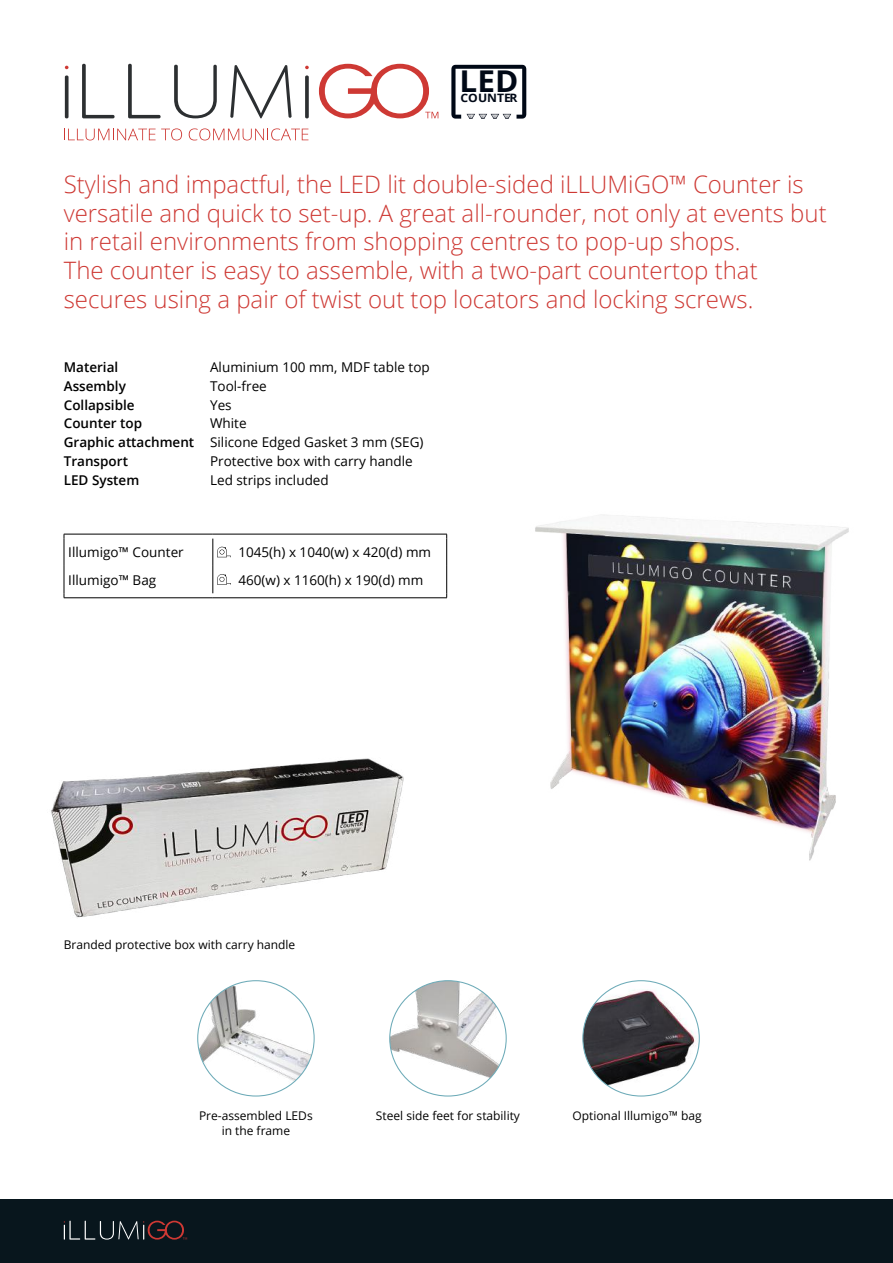
<style>
.page{position:relative;width:893px;height:1263px;background:#fff}
.page>*{position:absolute;margin:0;border:0;box-sizing:border-box;transform-origin:0 0}
.t1{font:700 30px "Open Sans";color:#000816;scale:1.05 1}
.t2{font:300 24px/28.8px "Open Sans";color:#ce3934}
.t3{font:13.5px/18.9px "Open Sans";color:#000}
.t4{font:600 13.5px "Open Sans";color:#000}
.t5{font:12px/14.4px "Open Sans";color:#000;text-align:center}
.t6{font:700 11.55px "Open Sans";color:#000816;scale:1.05 1}
.s1{font-weight:600}
</style>
<div class="page">
<div style="left:0;top:1199px;width:893px;height:64px;background:#08161d"></div>
<svg style="left:64px;top:1221px;width:123px;height:18px"></svg>
<img style="left:51px;top:758px;width:353px;height:160px">
<svg style="left:319px;top:64px;width:119px;height:54px"></svg>
<svg style="left:174px;top:65px;width:43px;height:53px"></svg>
<svg style="left:65px;top:75px;width:4px;height:43px"></svg>
<svg style="left:65px;top:66px;width:4px;height:3px"></svg>
<svg style="left:82px;top:64px;width:33px;height:54px"></svg>
<svg style="left:128px;top:64px;width:33px;height:54px"></svg>
<svg style="left:305px;top:75px;width:4px;height:43px"></svg>
<svg style="left:305px;top:66px;width:4px;height:3px"></svg>
<svg style="left:230px;top:65px;width:62px;height:53px"></svg>
<svg style="left:64px;top:128px;width:118px;height:12px"></svg>
<svg style="left:189px;top:128px;width:119px;height:12px"></svg>
<svg style="left:451px;top:65px;width:75px;height:54px"></svg>
<hr style="left:64px;top:534px;width:149px;height:1px;background:#000">
<hr style="left:213px;top:534px;width:234px;height:1px;background:#000">
<svg style="left:64px;top:534px;width:1px;height:63px"></svg>
<svg style="left:446px;top:534px;width:1px;height:63px"></svg>
<hr style="left:64px;top:597px;width:149px;height:1px;background:#000">
<hr style="left:213px;top:597px;width:234px;height:1px;background:#000">
<svg style="left:213px;top:539px;width:18px;height:54px"></svg>
<img style="left:535px;top:514px;width:314px;height:347px">
<img style="left:198px;top:986px;width:116px;height:104px">
<img style="left:390px;top:981px;width:116px;height:108px">
<img style="left:583px;top:984px;width:115px;height:112px">
<p class="t1" style="left:460px;top:60px;width:57px">LED</p>
<p class="t6" style="left:461px;top:90px;width:56px">COUNTER</p>
<p class="t2" style="left:64px;top:169px;width:764px">Stylish and impactful, the LED lit double-sided iLLUMiGO™ Counter is versatile and quick to set-up. A great all-rounder, not only at events but in retail environments from shopping centres to pop-up shops.<br>The counter is easy to assemble, with a two-part countertop that secures using a pair of twist out top locators and locking screws.</p>
<p class="t4" style="left:64px;top:358px;width:56px">Material</p>
<p class="t3" style="left:210px;top:357px;width:221px">Aluminium 100 mm, MDF table top</p>
<p class="t4" style="left:64px;top:377px;width:64px">Assembly</p>
<p class="t3" style="left:210px;top:376px;width:58px">Tool-free</p>
<p class="t4" style="left:64px;top:395px;width:72px">Collapsible</p>
<p class="t3" style="left:210px;top:395px;width:23px">Yes</p>
<p class="t4" style="left:64px;top:414px;width:80px">Counter top</p>
<p class="t3" style="left:64px;top:414px;width:361px;text-indent:146px">White<br><span class="s1">Graphic attachment</span> Silicone Edged Gasket 3 mm (SEG)<br><span class="s1">Transport</span></p>
<p class="t3" style="left:210px;top:451px;width:204px">Protective box with carry handle</p>
<p class="t4" style="left:64px;top:471px;width:77px">LED System</p>
<p class="t3" style="left:210px;top:470px;width:120px">Led strips included</p>
<p class="t3" style="left:68px;top:543px;width:117px">Illumigo™ Counter</p>
<p class="t3" style="left:238px;top:543px;width:194px">1045(h) x 1040(w) x 420(d) mm</p>
<p class="t3" style="left:68px;top:570px;width:90px">Illumigo™ Bag</p>
<p class="t3" style="left:238px;top:570px;width:187px">460(w) x 1160(h) x 190(d) mm</p>
<p class="t5" style="left:64px;top:937px;width:233px">Branded protective box with carry handle</p>
<p class="t5" style="left:199px;top:1108px;width:115px">Pre-assembled LEDs in the frame</p>
<p class="t5" style="left:376px;top:1108px;width:146px">Steel side feet for stability</p>
<p class="t5" style="left:572px;top:1108px;width:131px">Optional Illumigo™ bag</p>
</div>
